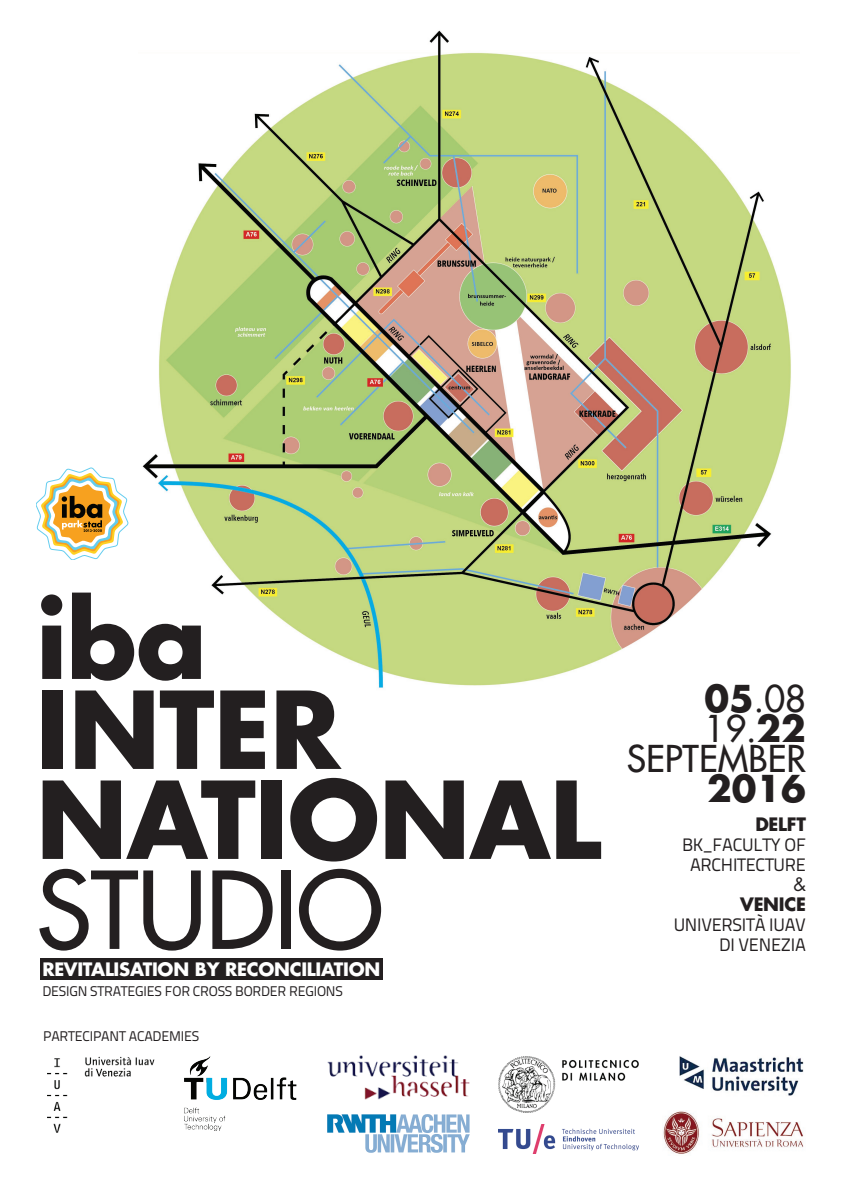
<style>
.page{position:relative;width:842px;height:1191px;background:#fff}
.page>*{position:absolute;margin:0;border:0;box-sizing:border-box;transform-origin:0 0}
.t1{font:700 104px/90px "Futura";letter-spacing:-.01em;color:#231f20}
.t2{font:104px "Futura";letter-spacing:-.01em;color:#231f20}
.t3{font:36px/30px "Futura";color:#231f20;text-align:right}
.t4{font:700 36px "Futura";color:#231f20}
.t5{font:18px/20px "Titillium Text 22 L";letter-spacing:-.015em;color:#231f20;text-align:center}
.t6{font:700 18px "Futura";letter-spacing:-.015em;color:#fff}
.t7{font:700 18px "Futura";letter-spacing:-.015em;color:#231f20}
.t8{font:18px "Futura";color:#231f20}
.t9{font:14px "Titillium Text 22 L";letter-spacing:-.015em;color:#231f20}
.s1{font-weight:700}
</style>
<div class="page">
<img style="left:679px;top:1056px;width:124px;height:40px">
<img style="left:142px;top:30px;width:649px;height:658px">
<svg style="left:36px;top:468px;width:92px;height:92px"></svg>
<img style="left:499px;top:1056px;width:139px;height:56px">
<img style="left:184px;top:1056px;width:113px;height:75px">
<img style="left:663px;top:1111px;width:141px;height:43px">
<img style="left:328px;top:1114px;width:142px;height:38px">
<img style="left:499px;top:1124px;width:139px;height:29px">
<img style="left:328px;top:1055px;width:142px;height:44px">
<img style="left:47px;top:1056px;width:108px;height:77px">
<div style="left:40px;top:957px;width:343px;height:22px;background:#231f20"></div>
<h1 class="t1" style="left:36px;top:592px;width:567px">iba<br>INTER<br>NATIONAL</h1>
<h1 class="t2" style="left:36px;top:842px;width:349px">STUDIO</h1>
<p class="t6" style="left:42px;top:956px;width:339px">REVITALISATION BY RECONCILIATION</p>
<p class="t9" style="left:42px;top:980px;width:302px">DESIGN STRATEGIES FOR CROSS BORDER REGIONS</p>
<p class="t9" style="left:43px;top:1025px;width:158px">PARTECIPANT ACADEMIES</p>
<h2 class="t3" style="left:627px;top:683px;width:181px"><span class="s1">05</span>.08<br>19.<span class="s1">22<br></span>SEPTEMBER</h2>
<h2 class="t4" style="left:707px;top:763px;width:100px">2016</h2>
<p class="t7" style="left:755px;top:812px;width:52px">DELFT</p>
<p class="t5" style="left:682px;top:834px;width:125px">BK_FACULTY OF<br>ARCHITECTURE</p>
<p class="t8" style="left:793px;top:872px;width:14px">&amp;</p>
<p class="t7" style="left:740px;top:892px;width:67px">VENICE</p>
<p class="t5" style="left:674px;top:914px;width:134px;text-align:right">UNIVERSITÀ IUAV<br>DI VENEZIA</p>
</div>
